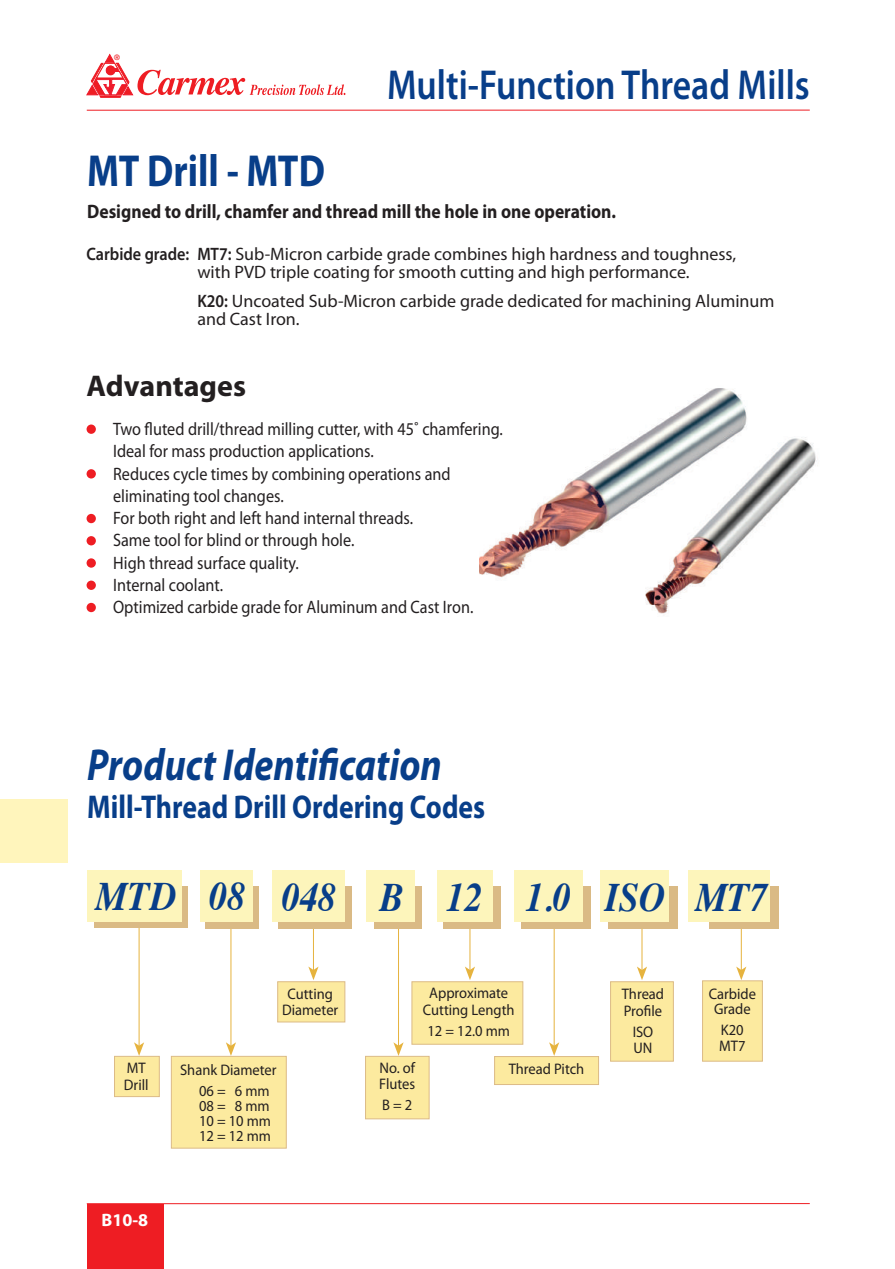
<style>
.page{position:relative;width:895px;height:1269px;background:#fff}
.page>*{position:absolute;margin:0;border:0;box-sizing:border-box;transform-origin:0 0}
.t1{font:italic 700 45px "Myriad Pro";color:#083e89;scale:.84 1}
.t2{font:700 45px "Myriad Pro";color:#083e89;scale:.84 1}
.t3{font:600 42px "Myriad Pro";color:#083e89;scale:.85 1}
.t4{font:italic 700 40.35px "Times";color:#083e89;scale:.9 1}
.t5{font:700 33px "Myriad Pro";color:#083e89;scale:.84 1}
.t6{font:700 30px "Myriad Pro";color:#231f20}
.t7{font:700 19.5px "Myriad Pro";color:#231f20;scale:.9 1}
.t8{font:18px/22.2px "Myriad Pro";color:#231f20;scale:.9 1}
.t9{font:18px/18px "Myriad Pro";color:#231f20}
.t10{font:700 18px "Myriad Pro";color:#fff}
.t11{font:15.3px/16.5px "Myriad Pro";color:#231f20;scale:.95 1}
.t12{font:500 10.5px "Win Soft Pro";color:#ee1d23}
.s1{font-weight:600}
</style>
<div class="page">
<hr style="left:87px;top:110px;width:723px;height:1px;background:#ee1d23">
<svg style="left:87px;top:54px;width:258px;height:43px"></svg>
<div style="left:0;top:798px;width:68px;height:64px;background:#fff5bc"></div>
<div style="left:87px;top:1203px;width:76px;height:65px;background:#ee1d23"></div>
<hr style="left:87px;top:1202px;width:723px;height:1px;background:#ee1d23">
<div style="left:365px;top:1055px;width:64px;height:63px;background:#fcea9f;border:1px solid #dcbb86"></div>
<svg style="left:736px;top:966px;width:10px;height:14px"></svg>
<hr style="left:741px;top:922px;width:1px;height:50px;background:#e6b33e">
<svg style="left:637px;top:966px;width:10px;height:14px"></svg>
<hr style="left:641px;top:922px;width:1px;height:50px;background:#e6b33e">
<svg style="left:465px;top:966px;width:10px;height:14px"></svg>
<hr style="left:469px;top:922px;width:1px;height:50px;background:#e6b33e">
<svg style="left:308px;top:966px;width:10px;height:14px"></svg>
<hr style="left:313px;top:922px;width:1px;height:50px;background:#e6b33e">
<svg style="left:549px;top:1042px;width:10px;height:13px"></svg>
<hr style="left:554px;top:925px;width:1px;height:123px;background:#e6b33e">
<svg style="left:393px;top:1042px;width:11px;height:13px"></svg>
<hr style="left:398px;top:925px;width:1px;height:123px;background:#e6b33e">
<svg style="left:226px;top:1042px;width:10px;height:13px"></svg>
<hr style="left:231px;top:925px;width:1px;height:123px;background:#e6b33e">
<svg style="left:134px;top:1042px;width:10px;height:13px"></svg>
<hr style="left:139px;top:925px;width:1px;height:123px;background:#e6b33e">
<img style="left:479px;top:388px;width:339px;height:226px">
<div style="left:95px;top:885px;width:93px;height:42px;background:#daba85"></div>
<div style="left:88px;top:870px;width:94px;height:51px;background:#fdf5bb"></div>
<div style="left:171px;top:1055px;width:116px;height:93px;background:#fcea9f;border:1px solid #dcbb86"></div>
<svg style="left:205px;top:885px;width:54px;height:43px"></svg>
<div style="left:200px;top:870px;width:52px;height:51px;background:#fdf5bb"></div>
<div style="left:702px;top:980px;width:61px;height:81px;background:#fcea9f;border:1px solid #dcbb86"></div>
<div style="left:709px;top:885px;width:70px;height:43px;background:#daba85"></div>
<div style="left:688px;top:870px;width:82px;height:51px;background:#fdf5bb"></div>
<div style="left:114px;top:1055px;width:46px;height:41px;background:#fcea9f;border:1px solid #dcbb86"></div>
<div style="left:411px;top:981px;width:112px;height:63px;background:#fcea9f;border:1px solid #dcbb86"></div>
<div style="left:443px;top:885px;width:57px;height:43px;background:#daba85"></div>
<div style="left:437px;top:870px;width:56px;height:51px;background:#fdf5bb"></div>
<div style="left:277px;top:981px;width:68px;height:41px;background:#fcea9f;border:1px solid #dcbb86"></div>
<div style="left:279px;top:885px;width:73px;height:43px;background:#daba85"></div>
<div style="left:272px;top:870px;width:73px;height:51px;background:#fdf5bb"></div>
<div style="left:521px;top:885px;width:70px;height:43px;background:#daba85"></div>
<div style="left:514px;top:870px;width:68px;height:51px;background:#fdf5bb"></div>
<div style="left:494px;top:1055px;width:105px;height:29px;background:#fcea9f;border:1px solid #dcbb86"></div>
<div style="left:374px;top:885px;width:48px;height:43px;background:#daba85"></div>
<div style="left:366px;top:870px;width:48px;height:51px;background:#fdf5bb"></div>
<div style="left:610px;top:981px;width:64px;height:80px;background:#fcea9f;border:1px solid #dcbb86"></div>
<div style="left:608px;top:885px;width:70px;height:43px;background:#daba85"></div>
<div style="left:600px;top:870px;width:69px;height:51px;background:#fdf5bb"></div>
<div style="left:87px;top:424px;width:9px;height:10px;background:#ee1d23;border-radius:50%"></div>
<div style="left:87px;top:469px;width:9px;height:9px;background:#ee1d23;border-radius:50%"></div>
<div style="left:87px;top:514px;width:9px;height:9px;background:#ee1d23;border-radius:50%"></div>
<div style="left:87px;top:536px;width:9px;height:9px;background:#ee1d23;border-radius:50%"></div>
<div style="left:87px;top:558px;width:9px;height:9px;background:#ee1d23;border-radius:50%"></div>
<div style="left:87px;top:580px;width:9px;height:10px;background:#ee1d23;border-radius:50%"></div>
<div style="left:87px;top:602px;width:9px;height:10px;background:#ee1d23;border-radius:50%"></div>
<p class="t12" style="left:114px;top:50px;width:8px">®</p>
<h1 class="t2" style="left:87px;top:141px;width:285px">MT Drill - MTD</h1>
<h2 class="t3" style="left:387px;top:58px;width:499px">Multi-Function Thread Mills</h2>
<p class="t7" style="left:87px;top:199px;width:589px">Designed to drill, chamfer and thread mill the hole in one operation.</p>
<p class="t9" style="left:87px;top:245px;width:651px"><span class="s1">Carbide grade: MT7:</span> Sub-Micron carbide grade combines high hardness and toughness,</p>
<p class="t9" style="left:197px;top:292px;width:579px"><span class="s1">K20:</span> Uncoated Sub-Micron carbide grade dedicated for machining Aluminum and Cast Iron.</p>
<p class="t9" style="left:197px;top:263px;width:494px">with PVD triple coating for smooth cutting and high performance.</p>
<h3 class="t6" style="left:87px;top:366px;width:161px">Advantages</h3>
<p class="t8" style="left:113px;top:417px;width:434px">Two fluted drill/thread milling cutter, with 45˚ chamfering.<br>Ideal for mass production applications.<br>Reduces cycle times by combining operations and eliminating tool changes.<br>For both right and left hand internal threads.<br>Same tool for blind or through hole.<br>High thread surface quality.<br>Internal coolant.<br>Optimized carbide grade for Aluminum and Cast Iron.</p>
<h1 class="t1" style="left:87px;top:735px;width:424px">Product Identification</h1>
<h3 class="t5" style="left:87px;top:785px;width:475px">Mill-Thread Drill Ordering Codes</h3>
<h3 class="t4" style="left:96px;top:858px;width:91px">MTD</h3>
<h3 class="t4" style="left:209px;top:858px;width:42px">08</h3>
<h3 class="t4" style="left:695px;top:859px;width:82px">MT7</h3>
<h3 class="t4" style="left:380px;top:859px;width:28px">B</h3>
<h3 class="t4" style="left:605px;top:859px;width:69px">ISO</h3>
<h3 class="t4" style="left:282px;top:859px;width:62px">048</h3>
<h3 class="t4" style="left:447px;top:859px;width:42px">12</h3>
<h3 class="t4" style="left:526px;top:859px;width:52px">1.0</h3>
<p class="t11" style="left:282px;top:985px;width:61px;text-align:center">Cutting<br>Diameter</p>
<p class="t11" style="left:423px;top:984px;width:98px;text-align:center">Approximate<br>Cutting Length</p>
<p class="t11" style="left:427px;top:1021px;width:88px">12 = 12.0 mm</p>
<p class="t11" style="left:622px;top:985px;width:46px">Thread<br>Profile</p>
<p class="t11" style="left:633px;top:1022px;width:23px">ISO<br>UN</p>
<p class="t11" style="left:709px;top:985px;width:51px;line-height:15px;text-align:center">Carbide<br>Grade</p>
<p class="t11" style="left:719px;top:1021px;width:29px">K20<br>MT7</p>
<p class="t11" style="left:124px;top:1059px;width:28px">MT<br>Drill</p>
<p class="t10" style="left:102px;top:1207px;width:48px">B10-8</p>
<p class="t11" style="left:199px;top:1058px;width:83px;line-height:21px;text-indent:-19px">Shank Diameter<br>06 = 6 mm</p>
<p class="t11" style="left:199px;top:1097px;width:77px;line-height:15px;text-align:justify">08 = 8 mm 10 = 10 mm 12 = 12 mm</p>
<p class="t11" style="left:379px;top:1058px;width:39px">No. of<br>Flutes</p>
<p class="t11" style="left:382px;top:1096px;width:33px">B = 2</p>
<p class="t11" style="left:509px;top:1060px;width:81px">Thread Pitch</p>
</div>
